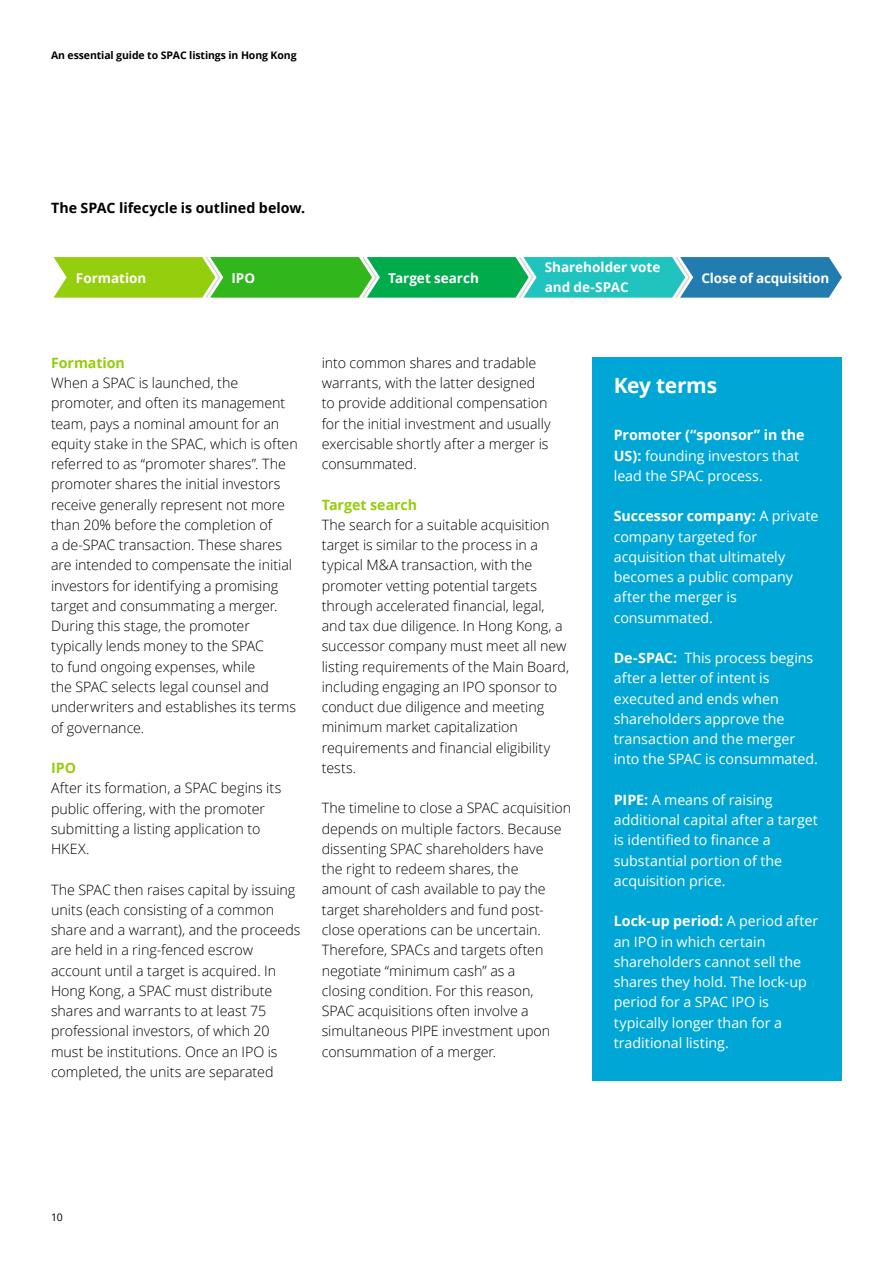
<style>
.page{position:relative;width:893px;height:1263px;background:#fff}
.page>*{position:absolute;margin:0;border:0;box-sizing:border-box;transform-origin:0 0}
.t1{font:700 21px "Open Sans";letter-spacing:-.015em;color:#fff}
.t2{font:300 14.25px/20.2px "Open Sans";color:#000}
.t3{font:14.25px/20.2px "Open Sans";color:#fff}
.t4{font:700 14.25px "Open Sans";color:#000}
.t5{font:700 14.25px "Open Sans";letter-spacing:-.005em;color:#94ce0c}
.t6{font:700 13.5px/20.2px "Open Sans";letter-spacing:-.005em;color:#fff}
.t7{font:700 10.5px "Open Sans";letter-spacing:-.01em;color:#000}
.t8{font:10.5px "Open Sans";color:#000}
.s1{font-weight:700}
</style>
<div class="page">
<div style="left:592px;top:357px;width:250px;height:724px;background:#00a6d5"></div>
<svg style="left:54px;top:257px;width:788px;height:41px;background:#41b469"></svg>
<p class="t7" style="left:51px;top:48px;width:247px">An essential guide to SPAC listings in Hong Kong</p>
<p class="t4" style="left:51px;top:198px;width:256px">The SPAC lifecycle is outlined below.</p>
<p class="t6" style="left:76px;top:267px;width:72px">Formation</p>
<p class="t6" style="left:231px;top:267px;width:25px">IPO</p>
<p class="t6" style="left:388px;top:267px;width:92px">Target search</p>
<p class="t6" style="left:545px;top:256px;width:117px">Shareholder vote and de-SPAC</p>
<p class="t6" style="left:701px;top:267px;width:129px">Close of acquisition</p>
<p class="t5" style="left:51px;top:353px;width:75px">Formation</p>
<p class="t2" style="left:51px;top:372px;width:248px">When a SPAC is launched, the promoter, and often its management team, pays a nominal amount for an equity stake in the SPAC, which is often referred to as “promoter shares”. The promoter shares the initial investors receive generally represent not more than 20% before the completion of<br>a de-SPAC transaction. These shares are intended to compensate the initial investors for identifying a promising target and consummating a merger.<br>During this stage, the promoter typically lends money to the SPAC<br>to fund ongoing expenses, while<br>the SPAC selects legal counsel and underwriters and establishes its terms of governance.</p>
<p class="t5" style="left:51px;top:758px;width:27px">IPO</p>
<p class="t2" style="left:51px;top:777px;width:232px">After its formation, a SPAC begins its public offering, with the promoter submitting a listing application to<br>HKEX.</p>
<p class="t2" style="left:51px;top:879px;width:251px">The SPAC then raises capital by issuing units (each consisting of a common share and a warrant), and the proceeds are held in a ring-fenced escrow account until a target is acquired. In Hong Kong, a SPAC must distribute shares and warrants to at least 75 professional investors, of which 20 must be institutions. Once an IPO is completed, the units are separated</p>
<p class="t2" style="left:322px;top:352px;width:230px">into common shares and tradable warrants, with the latter designed to provide additional compensation for the initial investment and usually exercisable shortly after a merger is consummated.</p>
<p class="t5" style="left:322px;top:494px;width:97px">Target search</p>
<p class="t2" style="left:322px;top:514px;width:249px">The search for a suitable acquisition target is similar to the process in a typical M&amp;A transaction, with the promoter vetting potential targets through accelerated financial, legal, and tax due diligence. In Hong Kong, a successor company must meet all new listing requirements of the Main Board, including engaging an IPO sponsor to conduct due diligence and meeting minimum market capitalization requirements and financial eligibility tests.</p>
<p class="t2" style="left:322px;top:798px;width:251px">The timeline to close a SPAC acquisition depends on multiple factors. Because dissenting SPAC shareholders have<br>the right to redeem shares, the amount of cash available to pay the target shareholders and fund post&shy;close operations can be uncertain.<br>Therefore, SPACs and targets often negotiate “minimum cash” as a<br>closing condition. For this reason,<br>SPAC acquisitions often involve a simultaneous PIPE investment upon consummation of a merger.</p>
<h1 class="t1" style="left:614px;top:371px;width:105px">Key terms</h1>
<p class="t3" style="left:614px;top:425px;width:192px"><span class="s1">Promoter (“sponsor” in the<br>US):</span> founding investors that lead the SPAC process.</p>
<p class="t3" style="left:614px;top:506px;width:206px"><span class="s1">Successor company:</span> A private company targeted for acquisition that ultimately becomes a public company after the merger is consummated.</p>
<p class="t3" style="left:614px;top:647px;width:206px"><span class="s1">De-SPAC:</span> This process begins after a letter of intent is executed and ends when shareholders approve the transaction and the merger into the SPAC is consummated.</p>
<p class="t3" style="left:614px;top:789px;width:205px"><span class="s1">PIPE:</span> A means of raising additional capital after a target is identified to finance a substantial portion of the acquisition price.</p>
<p class="t3" style="left:614px;top:911px;width:206px"><span class="s1">Lock-up period:</span> A period after an IPO in which certain shareholders cannot sell the shares they hold. The lock-up period for a SPAC IPO is typically longer than for a traditional listing.</p>
<p class="t8" style="left:51px;top:1210px;width:13px">10</p>
</div>
